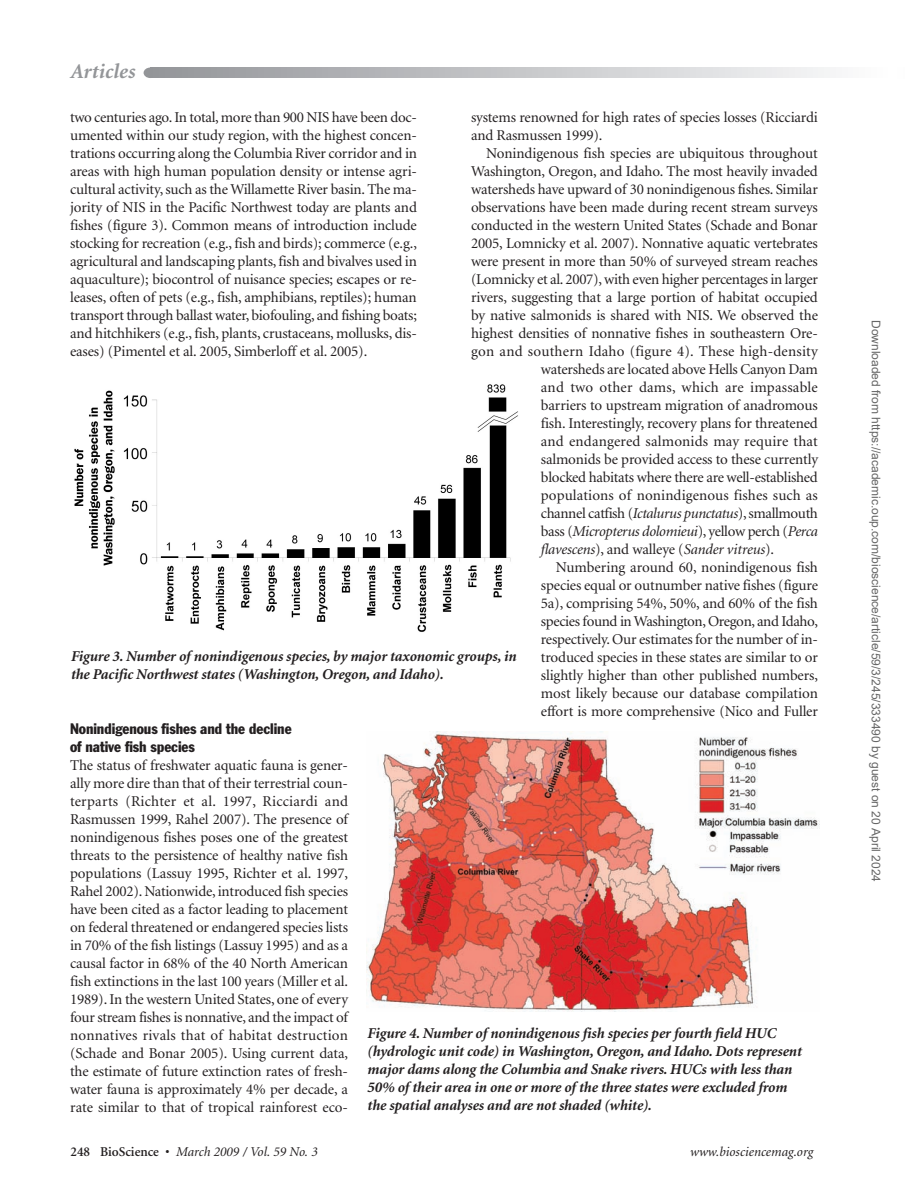
<style>
.page{position:relative;width:905px;height:1202px;background:#fff}
.page>*{position:absolute;margin:0;border:0;box-sizing:border-box;transform-origin:0 0}
.t1{font:italic 700 21px "Minion";color:#939598}
.t2{font:15px/18px "Minion";letter-spacing:-.01em;color:#231f20;text-align:justify}
.t3{font:italic 700 15px/18px "Minion";letter-spacing:-.01em;color:#231f20}
.t4{font:italic 15px "Minion";letter-spacing:-.015em;color:#231f20}
.t5{font:15px "Minion";letter-spacing:.015em;color:#231f20}
.t6{font:condensed 15px/18px "Franklin Gothic";letter-spacing:-.005em;color:#231f20}
.t7{font:15px "Minion";letter-spacing:.01em;color:#231f20}
.t8{font:italic 13.5px "Minion";color:#231f20}
.t9{font:12px "Arial";color:#666}
.s1{font-style:italic}
.s2{font-style:normal}
.s3{font-weight:600;font-style:normal}
</style>
<div class="page">
<div style="left:144px;top:68px;width:13px;height:10px;background:#939598;border-radius:50%"></div>
<svg style="left:151px;top:67px;width:679px;height:11px;background:#c2c4c6"></svg>
<img style="left:74px;top:384px;width:444px;height:248px">
<img style="left:366px;top:731px;width:453px;height:280px">
<h1 class="t1" style="left:71px;top:63px;width:66px">Articles</h1>
<p class="t2" style="left:70px;top:109px;width:348px">two centuries ago. In total, more than 900 NIS have been doc&shy;umented within our study region, with the highest concen&shy;trations occurring along the Columbia River corridor and in areas with high human population density or intense agri&shy;cultural activity, such as the Willamette River basin. The ma&shy;jority of NIS in the Pacific Northwest today are plants and fishes (figure 3). Common means of introduction include stocking for recreation (e.g., fish and birds); commerce (e.g., agricultural and landscaping plants, fish and bivalves used in aquaculture); biocontrol of nuisance species; escapes or re&shy;leases, often of pets (e.g., fish, amphibians, reptiles); human transport through ballast water, biofouling, and fishing boats; and hitchhikers (e.g., fish, plants, crustaceans, mollusks, dis&shy;eases) (Pimentel et al. 2005, Simberloff et al. 2005).</p>
<p class="t2" style="left:471px;top:109px;width:348px">systems renowned for high rates of species losses (Ricciardi and Rasmussen 1999).</p>
<p class="t2" style="left:486px;top:145px;width:333px">Nonindigenous fish species are ubiquitous throughout</p>
<p class="t2" style="left:471px;top:163px;width:348px">Washington, Oregon, and Idaho. The most heavily invaded</p>
<p class="t2" style="left:471px;top:181px;width:348px">watersheds have upward of 30 nonindigenous fishes. Similar</p>
<p class="t2" style="left:471px;top:199px;width:348px">observations have been made during recent stream surveys</p>
<p class="t2" style="left:471px;top:217px;width:348px">conducted in the western United States (Schade and Bonar</p>
<p class="t2" style="left:471px;top:235px;width:348px">2005, Lomnicky et al. 2007). Nonnative aquatic vertebrates</p>
<p class="t2" style="left:471px;top:253px;width:348px">were present in more than 50% of surveyed stream reaches</p>
<p class="t2" style="left:471px;top:271px;width:348px">(Lomnicky et al. 2007), with even higher percentages in larger</p>
<p class="t2" style="left:471px;top:289px;width:348px">rivers, suggesting that a large portion of habitat occupied</p>
<p class="t2" style="left:471px;top:307px;width:348px">by native salmonids is shared with NIS. We observed the</p>
<p class="t2" style="left:471px;top:325px;width:348px">highest densities of nonnative fishes in southeastern Ore-</p>
<p class="t5" style="left:471px;top:345px;width:348px">gon and southern Idaho (figure 4). These high-density</p>
<p class="t2" style="left:541px;top:361px;width:278px">watersheds are located above Hells Canyon Dam</p>
<p class="t5" style="left:541px;top:381px;width:278px">and two other dams, which are impassable</p>
<p class="t2" style="left:541px;top:397px;width:278px">barriers to upstream migration of anadromous</p>
<p class="t2" style="left:541px;top:415px;width:278px">fish. Interestingly, recovery plans for threatened</p>
<p class="t7" style="left:541px;top:435px;width:278px">and endangered salmonids may require that</p>
<p class="t2" style="left:541px;top:451px;width:279px">salmonids be provided access to these currently</p>
<p class="t2" style="left:541px;top:469px;width:278px">blocked habitats where there are well-established</p>
<p class="t2" style="left:541px;top:487px;width:278px">populations of nonindigenous fishes such as</p>
<p class="t2" style="left:541px;top:505px;width:278px">channel catfish (<span class="s1">Ictalurus punctatus</span>), smallmouth</p>
<p class="t4" style="left:541px;top:525px;width:278px"><span class="s2">bass (</span>Micropterus dolomieui<span class="s2">), yellow perch (</span>Perca</p>
<p class="t4" style="left:541px;top:543px;width:235px">flavescens<span class="s2">), and walleye (</span>Sander vitreus<span class="s2">).</span></p>
<p class="t2" style="left:556px;top:559px;width:263px">Numbering around 60, nonindigenous fish</p>
<p class="t2" style="left:541px;top:577px;width:278px">species equal or outnumber native fishes (figure</p>
<p class="t2" style="left:541px;top:595px;width:278px">5a), comprising 54%, 50%, and 60% of the fish</p>
<p class="t2" style="left:541px;top:613px;width:278px">species found in Washington, Oregon, and Idaho,</p>
<p class="t2" style="left:541px;top:631px;width:278px">respectively. Our estimates for the number of in-</p>
<p class="t2" style="left:541px;top:649px;width:278px">troduced species in these states are similar to or</p>
<p class="t2" style="left:541px;top:667px;width:278px">slightly higher than other published numbers,</p>
<p class="t2" style="left:541px;top:685px;width:278px">most likely because our database compilation</p>
<p class="t2" style="left:541px;top:703px;width:278px">effort is more comprehensive (Nico and Fuller</p>
<p class="t3" style="left:71px;top:648px;width:447px">Figure 3. Number of nonindigenous species, by major taxonomic groups, in the Pacific Northwest states (Washington, Oregon, and Idaho).</p>
<p class="t6" style="left:70px;top:720px;width:223px">Nonindigenous fishes and the decline of native fish species</p>
<p class="t2" style="left:70px;top:757px;width:279px">The status of freshwater aquatic fauna is gener&shy;ally more dire than that of their terrestrial coun&shy;terparts (Richter et al. 1997, Ricciardi and Rasmussen 1999, Rahel 2007). The presence of nonindigenous fishes poses one of the greatest threats to the persistence of healthy native fish populations (Lassuy 1995, Richter et al. 1997, Rahel 2002). Nationwide, introduced fish species have been cited as a factor leading to placement on federal threatened or endangered species lists in 70% of the fish listings (Lassuy 1995) and as a causal factor in 68% of the 40 North American fish extinctions in the last 100 years (Miller et al.<br>1989). In the western United States, one of every four stream fishes is nonnative, and the impact of nonnatives rivals that of habitat destruction (Schade and Bonar 2005). Using current data, the estimate of future extinction rates of fresh&shy;water fauna is approximately 4% per decade, a rate similar to that of tropical rainforest eco -</p>
<p class="t3" style="left:367px;top:1025px;width:436px">Figure 4. Number of nonindigenous fish species per fourth field HUC (hydrologic unit code) in Washington, Oregon, and Idaho. Dots represent major dams along the Columbia and Snake rivers. HUCs with less than 50% of their area in one or more of the three states were excluded from the spatial analyses and are not shaded (white).</p>
<p class="t8" style="left:70px;top:1146px;width:249px"><span class="s3">248 BioScience •</span> March 2009 / Vol. 59 No. 3</p>
<p class="t8" style="left:690px;top:1146px;width:125px">www.biosciencemag.org</p>
<p class="t9" style="left:880px;top:320px;width:563px;rotate:90deg">Downloaded from https://academic.oup.com/bioscience/article/59/3/245/333490 by guest on 20 April 2024</p>
</div>
